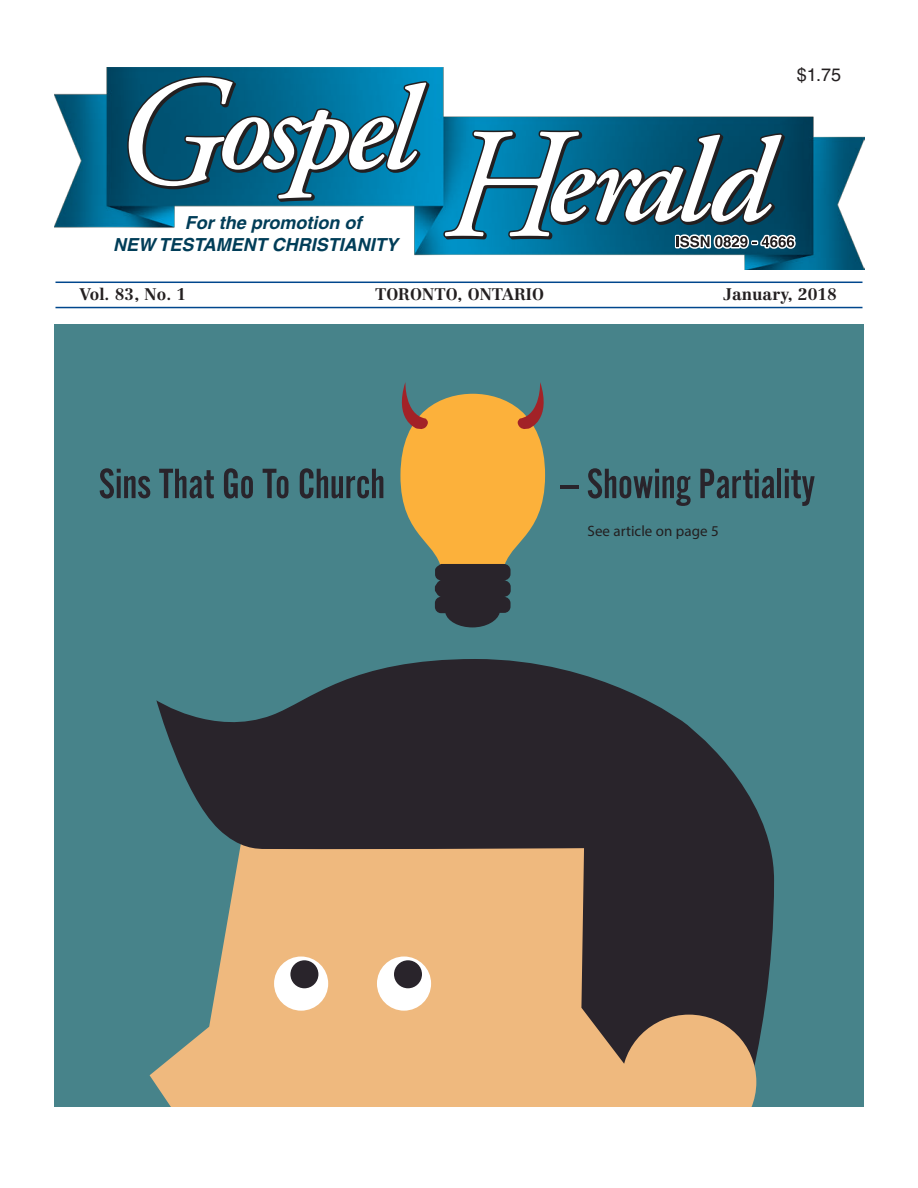
<style>
.page{position:relative;width:918px;height:1188px;background:#fff}
.page>*{position:absolute;margin:0;border:0;box-sizing:border-box;transform-origin:0 0}
.t1{font:italic 700 18px/21.6px "Helvetica";color:#003d58}
.t2{font:18px "Helvetica";color:#231f20}
.t3{font:700 16.5px "Centennial";color:#231f20}
.t4{font:15px "Myriad Pro";color:#231f20}
</style>
<div class="page">
<img style="left:54px;top:67px;width:811px;height:203px">
<svg style="left:126px;top:74px;width:305px;height:129px"></svg>
<div style="left:295px;top:124px;width:7px;height:7px;background:#fff;border-radius:50%"></div>
<svg style="left:444px;top:129px;width:353px;height:126px"></svg>
<hr style="left:56px;top:282px;width:806px;height:1px;background:#00478d">
<hr style="left:56px;top:307px;width:806px;height:1px;background:#00478d">
<div style="left:54px;top:324px;width:810px;height:783px;background:#47838a"></div>
<svg style="left:156px;top:659px;width:618px;height:448px"></svg>
<svg style="left:622px;top:1015px;width:134px;height:92px"></svg>
<div style="left:274px;top:957px;width:54px;height:54px;background:#fff;border-radius:50%"></div>
<div style="left:377px;top:957px;width:54px;height:54px;background:#fff;border-radius:50%"></div>
<div style="left:290px;top:960px;width:28px;height:28px;background:#29242b;border-radius:50%"></div>
<div style="left:394px;top:960px;width:28px;height:28px;background:#29242b;border-radius:50%"></div>
<svg style="left:400px;top:382px;width:146px;height:245px"></svg>
<svg style="left:100px;top:468px;width:50px;height:31px"></svg>
<svg style="left:159px;top:469px;width:55px;height:29px"></svg>
<svg style="left:224px;top:468px;width:29px;height:31px"></svg>
<svg style="left:263px;top:469px;width:25px;height:29px"></svg>
<svg style="left:300px;top:468px;width:83px;height:31px"></svg>
<hr style="left:560px;top:485px;width:19px;height:4px;background:#29242b">
<svg style="left:588px;top:468px;width:103px;height:38px"></svg>
<svg style="left:700px;top:469px;width:74px;height:29px"></svg>
<hr style="left:777px;top:469px;width:4px;height:29px;background:#29242b">
<svg style="left:785px;top:469px;width:30px;height:37px"></svg>
<p class="t2" style="left:797px;top:65px;width:46px">$1.75</p>
<p class="t1" style="left:113px;top:212px;width:286px;text-indent:71px">For the promotion of<br>NEW TESTAMENT CHRISTIANITY</p>
<p class="t3" style="left:80px;top:285px;width:108px">Vol. 83, No. 1</p>
<p class="t3" style="left:375px;top:285px;width:170px">TORONTO, ONTARIO</p>
<p class="t3" style="left:723px;top:285px;width:115px">January, 2018</p>
<p class="t4" style="left:588px;top:521px;width:133px">See article on page 5</p>
</div>
